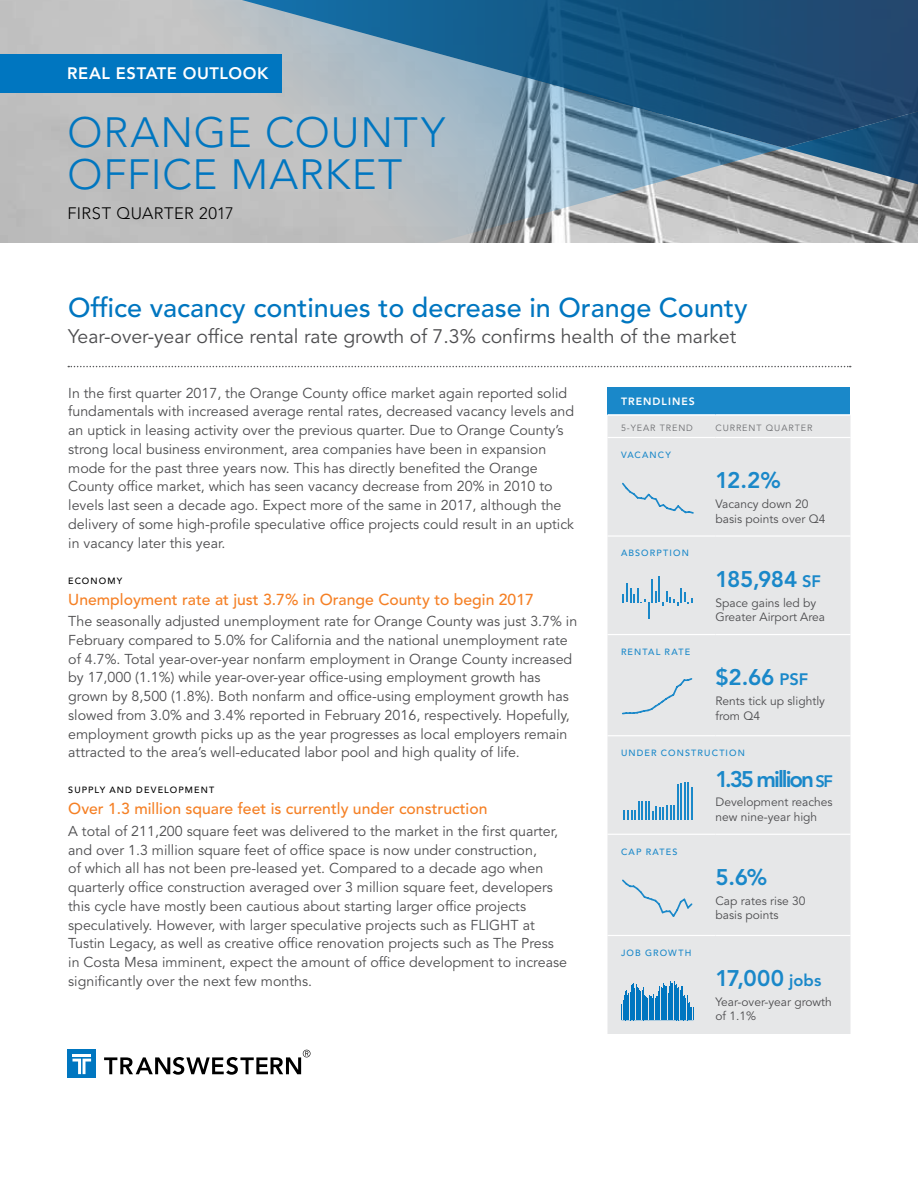
<style>
.page{position:relative;width:918px;height:1188px;background:#fff}
.page>*{position:absolute;margin:0;border:0;box-sizing:border-box;transform-origin:0 0}
.t1{font:300 42px/42px "Avenir LT Std";letter-spacing:.02em;color:#0076c0}
.t2{font:500 27px "Avenir LT Std";color:#0076c0}
.t3{font:800 22.5px "Avenir LT Std";letter-spacing:-.08em;color:#1a88c9}
.t4{font:19.5px "Avenir LT Std";color:#4d4d4f}
.t5{font:800 16.5px "Avenir LT Std";letter-spacing:.035em;color:#fff}
.t6{font:300 16.5px "Avenir LT Std";letter-spacing:.025em;color:#000}
.t7{font:500 15.75px "Avenir LT Std";color:#f58025}
.t8{font:14.25px/18.8px "Avenir LT Std";color:#4d4d4f}
.t9{font:12px/14.4px "Avenir LT Std";color:#4d4d4f}
.t10{font:800 10.5px "Avenir LT Std";letter-spacing:.1em;color:#fff}
.t11{font:500 9px "Avenir LT Std";letter-spacing:.125em;color:#1a88c9}
.t12{font:500 9px "Avenir LT Std";letter-spacing:.125em;color:#000}
.t13{font:9px "Avenir LT Std";letter-spacing:.1em;color:#6d6e71}
.s1{font-size:16.5px}
</style>
<div class="page">
<img style="left:0;top:0;width:918px;height:243px">
<svg style="left:192px;top:148px;width:592px;height:95px"></svg>
<svg style="left:192px;top:0;width:726px;height:148px"></svg>
<svg style="left:784px;top:108px;width:134px;height:80px"></svg>
<div style="left:0;top:54px;width:282px;height:38px;background:#0076c0"></div>
<svg style="left:68px;top:366px;width:783px;height:1px"></svg>
<div style="left:608px;top:387px;width:242px;height:28px;background:#1a88c9"></div>
<div style="left:608px;top:416px;width:242px;height:618px;background:#e6e7e8"></div>
<hr style="left:608px;top:414px;width:108px;height:2px;background:#fff">
<hr style="left:716px;top:414px;width:134px;height:2px;background:#fff">
<hr style="left:608px;top:437px;width:108px;height:1px;background:#fff">
<hr style="left:716px;top:437px;width:134px;height:1px;background:#fff">
<hr style="left:608px;top:535px;width:108px;height:2px;background:#fff">
<hr style="left:716px;top:535px;width:134px;height:2px;background:#fff">
<hr style="left:608px;top:634px;width:108px;height:1px;background:#fff">
<hr style="left:716px;top:634px;width:134px;height:1px;background:#fff">
<hr style="left:608px;top:735px;width:108px;height:1px;background:#fff">
<hr style="left:716px;top:735px;width:134px;height:1px;background:#fff">
<hr style="left:608px;top:834px;width:108px;height:1px;background:#fff">
<hr style="left:716px;top:834px;width:134px;height:1px;background:#fff">
<hr style="left:608px;top:935px;width:108px;height:1px;background:#fff">
<hr style="left:716px;top:935px;width:134px;height:1px;background:#fff">
<svg style="left:621px;top:481px;width:74px;height:34px"></svg>
<svg style="left:622px;top:576px;width:71px;height:43px"></svg>
<svg style="left:621px;top:677px;width:73px;height:38px"></svg>
<svg style="left:624px;top:801px;width:51px;height:19px"></svg>
<hr style="left:677px;top:784px;width:2px;height:36px;background:#1a88c9">
<hr style="left:680px;top:783px;width:2px;height:37px;background:#1a88c9">
<hr style="left:684px;top:783px;width:2px;height:37px;background:#1a88c9">
<hr style="left:687px;top:783px;width:2px;height:37px;background:#1a88c9">
<hr style="left:691px;top:788px;width:2px;height:32px;background:#1a88c9">
<svg style="left:621px;top:878px;width:73px;height:40px"></svg>
<hr style="left:626px;top:990px;width:1px;height:30px;background:#0076c0">
<svg style="left:621px;top:991px;width:10px;height:29px"></svg>
<hr style="left:631px;top:985px;width:1px;height:35px;background:#0076c0">
<hr style="left:632px;top:984px;width:1px;height:36px;background:#0076c0">
<hr style="left:633px;top:983px;width:1px;height:37px;background:#0076c0">
<hr style="left:634px;top:989px;width:1px;height:31px;background:#0076c0">
<hr style="left:636px;top:985px;width:1px;height:35px;background:#0076c0">
<hr style="left:637px;top:987px;width:1px;height:33px;background:#0076c0">
<hr style="left:638px;top:988px;width:1px;height:32px;background:#0076c0">
<hr style="left:643px;top:987px;width:1px;height:33px;background:#0076c0">
<svg style="left:639px;top:991px;width:20px;height:29px"></svg>
<hr style="left:659px;top:987px;width:1px;height:33px;background:#0076c0">
<hr style="left:661px;top:987px;width:1px;height:33px;background:#0076c0">
<hr style="left:662px;top:988px;width:1px;height:32px;background:#0076c0">
<hr style="left:663px;top:984px;width:1px;height:36px;background:#0076c0">
<hr style="left:664px;top:986px;width:1px;height:34px;background:#0076c0">
<hr style="left:665px;top:987px;width:1px;height:33px;background:#0076c0">
<hr style="left:667px;top:987px;width:1px;height:33px;background:#0076c0">
<svg style="left:668px;top:993px;width:1px;height:27px"></svg>
<hr style="left:669px;top:986px;width:1px;height:34px;background:#0076c0">
<hr style="left:670px;top:982px;width:1px;height:38px;background:#0076c0">
<hr style="left:671px;top:984px;width:1px;height:36px;background:#0076c0">
<hr style="left:672px;top:984px;width:1px;height:36px;background:#0076c0">
<hr style="left:674px;top:982px;width:1px;height:38px;background:#0076c0">
<hr style="left:675px;top:986px;width:1px;height:34px;background:#0076c0">
<hr style="left:676px;top:984px;width:1px;height:36px;background:#0076c0">
<hr style="left:677px;top:988px;width:1px;height:32px;background:#0076c0">
<hr style="left:678px;top:987px;width:1px;height:33px;background:#0076c0">
<hr style="left:680px;top:990px;width:1px;height:30px;background:#0076c0">
<hr style="left:681px;top:987px;width:1px;height:33px;background:#0076c0">
<hr style="left:682px;top:987px;width:1px;height:33px;background:#0076c0">
<svg style="left:683px;top:995px;width:11px;height:25px"></svg>
<div style="left:68px;top:1050px;width:28px;height:28px;background:#0076c0"></div>
<svg style="left:72px;top:1059px;width:19px;height:15px"></svg>
<hr style="left:72px;top:1054px;width:19px;height:3px;background:#fff">
<svg style="left:104px;top:1050px;width:206px;height:25px"></svg>
<p class="t5" style="left:67px;top:64px;width:203px">REAL ESTATE OUTLOOK</p>
<h1 class="t1" style="left:68px;top:111px;width:379px">ORANGE COUNTY<br>OFFICE MARKET</h1>
<p class="t6" style="left:68px;top:203px;width:168px">FIRST QUARTER 2017</p>
<h2 class="t2" style="left:68px;top:292px;width:681px">Office vacancy continues to decrease in Orange County</h2>
<h3 class="t4" style="left:68px;top:325px;width:670px">Year-over-year office rental rate growth of 7.3% confirms health of the market</h3>
<p class="t8" style="left:68px;top:384px;width:507px">In the first quarter 2017, the Orange County office market again reported solid fundamentals with increased average rental rates, decreased vacancy levels and an uptick in leasing activity over the previous quarter. Due to Orange County’s strong local business environment, area companies have been in expansion mode for the past three years now. This has directly benefited the Orange County office market, which has seen vacancy decrease from 20% in 2010 to levels last seen a decade ago. Expect more of the same in 2017, although the delivery of some high-profile speculative office projects could result in an uptick in vacancy later this year.</p>
<p class="t12" style="left:68px;top:575px;width:56px">ECONOMY</p>
<p class="t7" style="left:68px;top:590px;width:467px">Unemployment rate at just 3.7% in Orange County to begin 2017</p>
<p class="t8" style="left:68px;top:612px;width:511px">The seasonally adjusted unemployment rate for Orange County was just 3.7% in February compared to 5.0% for California and the national unemployment rate of 4.7%. Total year-over-year nonfarm employment in Orange County increased by 17,000 (1.1%) while year-over-year office-using employment growth has grown by 8,500 (1.8%). Both nonfarm and office-using employment growth has slowed from 3.0% and 3.4% reported in February 2016, respectively. Hopefully, employment growth picks up as the year progresses as local employers remain attracted to the area’s well-educated labor pool and high quality of life.</p>
<p class="t12" style="left:68px;top:785px;width:147px">SUPPLY AND DEVELOPMENT</p>
<p class="t7" style="left:68px;top:800px;width:421px">Over 1.3 million square feet is currently under construction</p>
<p class="t8" style="left:68px;top:822px;width:500px">A total of 211,200 square feet was delivered to the market in the first quarter, and over 1.3 million square feet of office space is now under construction,<br>of which all has not been pre-leased yet. Compared to a decade ago when quarterly office construction averaged over 3 million square feet, developers this cycle have mostly been cautious about starting larger office projects speculatively. However, with larger speculative projects such as FLIGHT at Tustin Legacy, as well as creative office renovation projects such as The Press in Costa Mesa imminent, expect the amount of office development to increase significantly over the next few months.</p>
<p class="t10" style="left:621px;top:395px;width:76px">TRENDLINES</p>
<p class="t13" style="left:621px;top:422px;width:73px">5-YEAR TREND</p>
<p class="t13" style="left:716px;top:422px;width:98px">CURRENT QUARTER</p>
<p class="t11" style="left:621px;top:450px;width:51px">VACANCY</p>
<h3 class="t3" style="left:716px;top:467px;width:67px">12.2%</h3>
<p class="t9" style="left:716px;top:497px;width:112px">Vacancy down 20 basis points over Q4</p>
<p class="t11" style="left:621px;top:548px;width:69px">ABSORPTION</p>
<h3 class="t3" style="left:716px;top:566px;width:107px">185,984 <span class="s1">SF</span></h3>
<p class="t9" style="left:716px;top:596px;width:111px">Space gains led by<br>Greater Airport Area</p>
<p class="t11" style="left:621px;top:647px;width:71px">RENTAL RATE</p>
<h3 class="t3" style="left:716px;top:664px;width:94px">$2.66 <span class="s1">PSF</span></h3>
<p class="t9" style="left:716px;top:694px;width:111px">Rents tick up slightly from Q4</p>
<p class="t11" style="left:621px;top:748px;width:126px">UNDER CONSTRUCTION</p>
<h3 class="t3" style="left:716px;top:765px;width:119px">1.35 million <span class="s1">SF</span></h3>
<p class="t9" style="left:716px;top:795px;width:119px">Development reaches new nine-year high</p>
<p class="t11" style="left:621px;top:846px;width:58px">CAP RATES</p>
<h3 class="t3" style="left:716px;top:864px;width:53px">5.6%</h3>
<p class="t9" style="left:716px;top:894px;width:91px">Cap rates rise 30 basis points</p>
<p class="t11" style="left:621px;top:947px;width:72px">JOB GROWTH</p>
<h3 class="t3" style="left:716px;top:965px;width:107px">17,000 <span class="s1">jobs</span></h3>
<p class="t9" style="left:716px;top:995px;width:118px">Year-over-year growth of 1.1%</p>
</div>
